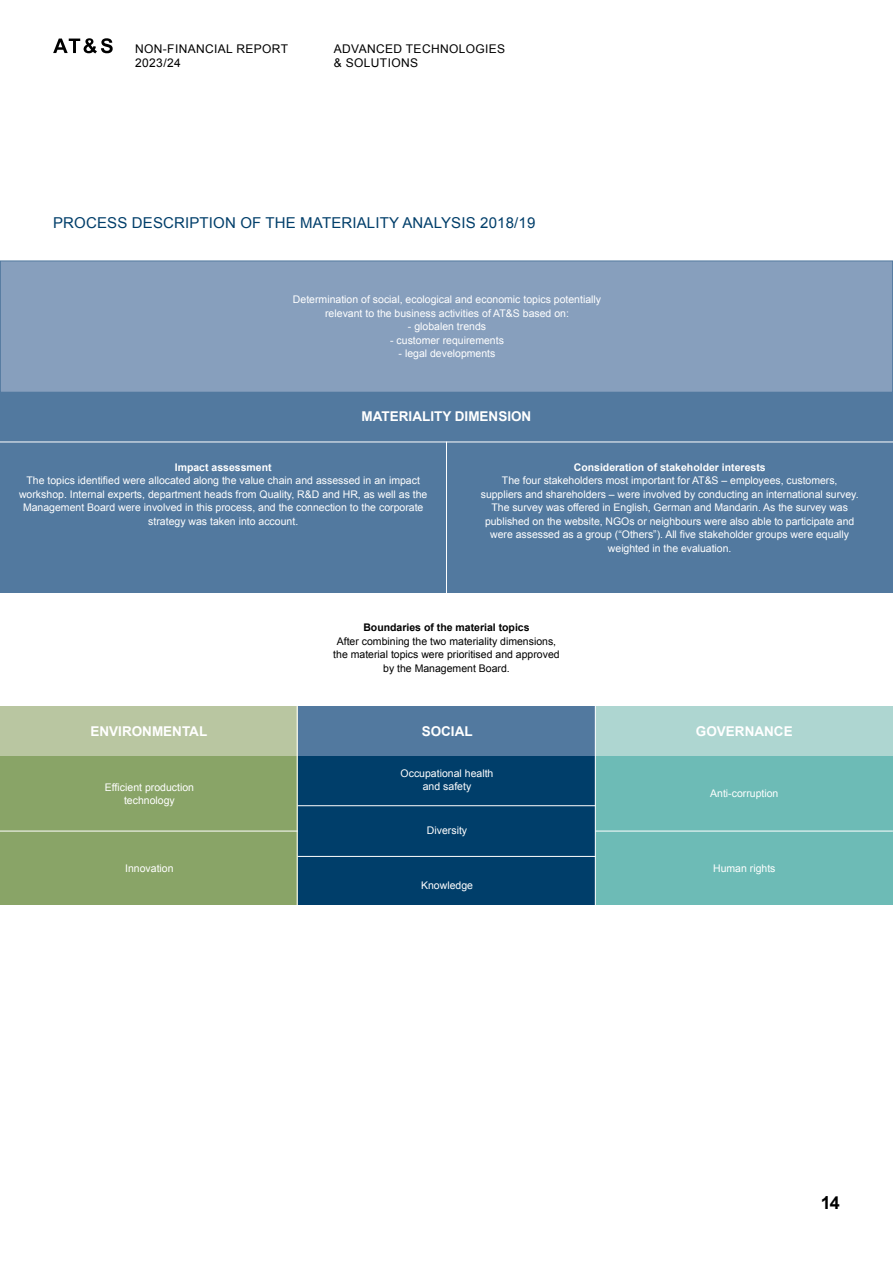
<style>
.page{position:relative;width:893px;height:1263px;background:#fff}
.page>*{position:absolute;margin:0;border:0;box-sizing:border-box;transform-origin:0 0}
.t1{font:700 18px "Arial";color:#000}
.t2{font:15px "Arial";letter-spacing:.01em;color:#003e6a}
.t3{font:700 13.5px "Arial";color:#fff}
.t4{font:12px/13.5px "Arial";letter-spacing:.03em;color:#000}
.t5{font:10.5px/13.5px "Arial";color:#fff;text-align:center}
.t6{font:10.5px/13.5px "Arial";color:#000;text-align:center}
.t7{font:700 10.5px "Arial";color:#fff}
.t8{font:700 10.5px "Arial";color:#000}
</style>
<div class="page">
<div style="left:298px;top:755px;width:297px;height:150px;background:#003e6a"></div>
<div style="left:0;top:755px;width:298px;height:150px;background:#89a467"></div>
<div style="left:595px;top:755px;width:298px;height:150px;background:#6dbbb6"></div>
<div style="left:298px;top:706px;width:297px;height:49px;background:#52799f"></div>
<div style="left:0;top:706px;width:298px;height:49px;background:#b9c6a1"></div>
<div style="left:595px;top:706px;width:298px;height:49px;background:#aed6d1"></div>
<hr style="left:0;top:831px;width:298px;height:1px;background:#fff">
<hr style="left:298px;top:805px;width:297px;height:1px;background:#fff">
<hr style="left:298px;top:856px;width:297px;height:1px;background:#fff">
<hr style="left:595px;top:831px;width:298px;height:1px;background:#fff">
<hr style="left:297px;top:706px;width:1px;height:296px;background:#fff">
<hr style="left:595px;top:706px;width:1px;height:296px;background:#fff">
<div style="left:0;top:261px;width:893px;height:131px;background:#879fbd"></div>
<div style="left:0;top:261px;width:893px;height:132px;border:1px solid #52799f"></div>
<div style="left:0;top:441px;width:893px;height:151px;background:#52799f"></div>
<div style="left:0;top:393px;width:893px;height:48px;background:#52799f"></div>
<div style="left:0;top:392px;width:893px;height:50px;border:1px solid #52799f"></div>
<hr style="left:446px;top:442px;width:1px;height:156px;background:#fff">
<hr style="left:0;top:442px;width:893px;height:1px;background:#fff">
<svg style="left:53px;top:38px;width:60px;height:15px"></svg>
<p class="t4" style="left:135px;top:43px;width:154px">NON-FINANCIAL REPORT<br>2023/24</p>
<p class="t4" style="left:334px;top:43px;width:173px">ADVANCED TECHNOLOGIES &amp; SOLUTIONS</p>
<h2 class="t2" style="left:53px;top:213px;width:484px">PROCESS DESCRIPTION OF THE MATERIALITY ANALYSIS 2018/19</h2>
<p class="t5" style="left:293px;top:293px;width:310px">Determination of social, ecological and economic topics potentially relevant to the business activities of AT&amp;S based on:</p>
<p class="t5" style="left:408px;top:320px;width:80px">- globalen trends</p>
<p class="t5" style="left:390px;top:334px;width:115px">- customer requirements</p>
<p class="t5" style="left:399px;top:347px;width:98px">- legal developments</p>
<p class="t3" style="left:362px;top:407px;width:171px">MATERIALITY DIMENSION</p>
<p class="t7" style="left:175px;top:460px;width:98px">Impact assessment</p>
<p class="t5" style="left:19px;top:474px;width:410px">The topics identified were allocated along the value chain and assessed in an impact workshop. Internal experts, department heads from Quality, R&amp;D and HR, as well as the Management Board were involved in this process, and the connection to the corporate strategy was taken into account.</p>
<p class="t7" style="left:574px;top:460px;width:193px">Consideration of stakeholder interests</p>
<p class="t5" style="left:481px;top:474px;width:379px">The four stakeholders most important for AT&amp;S – employees, customers, suppliers and shareholders – were involved by conducting an international survey.<br>The survey was offered in English, German and Mandarin. As the survey was published on the website, NGOs or neighbours were also able to participate and were assessed as a group (“Others”). All five stakeholder groups were equally weighted in the evaluation.</p>
<p class="t8" style="left:363px;top:620px;width:168px">Boundaries of the material topics</p>
<p class="t6" style="left:333px;top:634px;width:228px">After combining the two materiality dimensions, the material topics were prioritised and approved by the Management Board.</p>
<p class="t3" style="left:91px;top:722px;width:118px">ENVIRONMENTAL</p>
<p class="t3" style="left:422px;top:722px;width:53px">SOCIAL</p>
<p class="t3" style="left:696px;top:722px;width:98px">GOVERNANCE</p>
<p class="t5" style="left:105px;top:781px;width:91px;line-height:13px">Efficient production technology</p>
<p class="t5" style="left:401px;top:767px;width:94px;line-height:13px">Occupational health and safety</p>
<p class="t5" style="left:427px;top:824px;width:42px">Diversity</p>
<p class="t5" style="left:710px;top:787px;width:70px">Anti-corruption</p>
<p class="t5" style="left:125px;top:862px;width:50px">Innovation</p>
<p class="t5" style="left:713px;top:862px;width:64px">Human rights</p>
<p class="t5" style="left:421px;top:879px;width:53px">Knowledge</p>
<h1 class="t1" style="left:821px;top:1191px;width:21px">14</h1>
</div>
